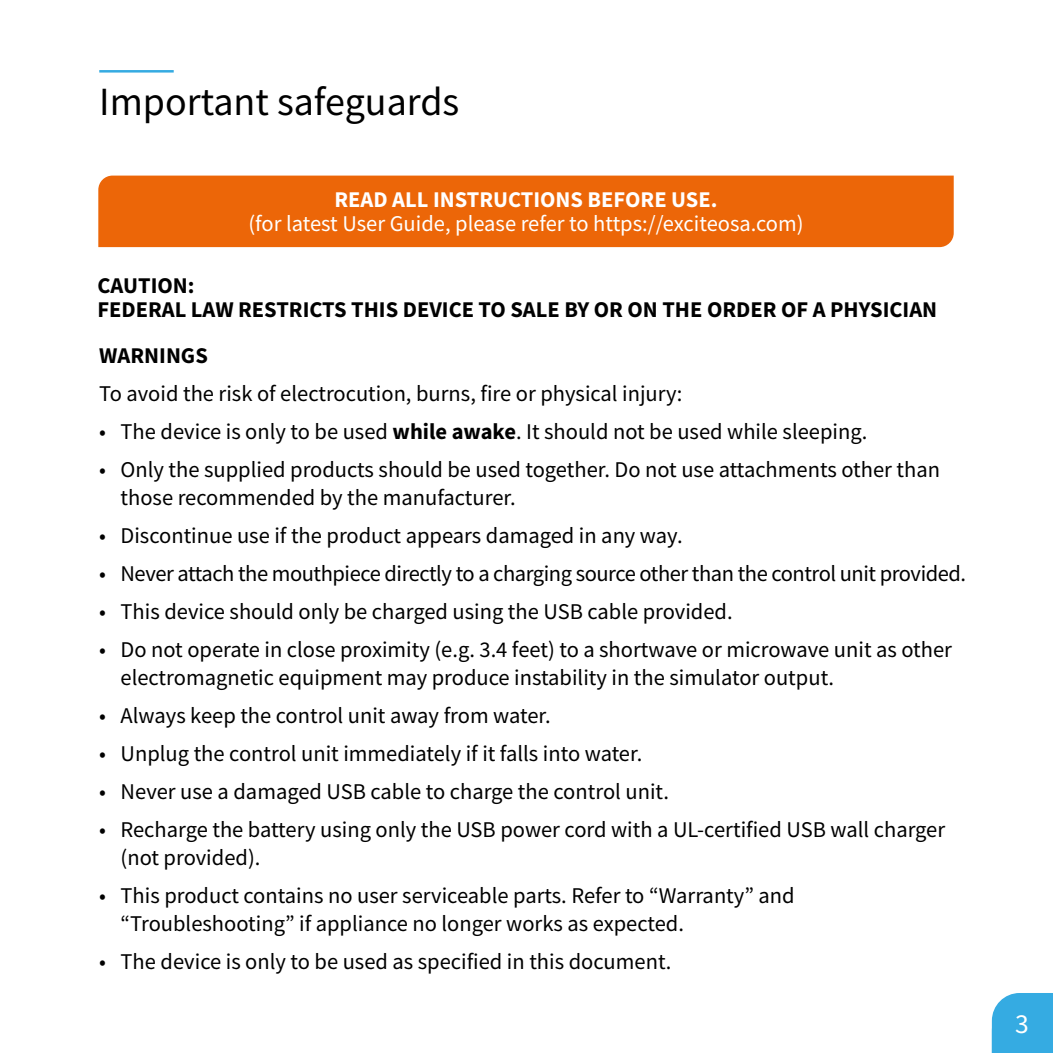
<style>
.page{position:relative;width:1053px;height:1053px;background:#fff}
.page>*{position:absolute;margin:0;border:0;box-sizing:border-box;transform-origin:0 0}
.t1{font:40px "Source Sans Pro";color:#000}
.t2{font:27.5px "Source Sans Pro";color:#fff}
.t3{font:22.5px/27.5px "Source Sans Pro";color:#000}
.t4{font:22.5px "Source Sans Pro";letter-spacing:-.02em;color:#000}
.t5{font:700 22.5px/23.8px "Source Sans Pro";color:#000}
.t6{font:22.5px "Source Sans Pro";color:#fff}
.t7{font:700 22.5px "Source Sans Pro";color:#fff}
.s1{font-weight:700}
</style>
<div class="page">
<div style="left:991px;top:993px;width:61px;height:59px;background:#35abe2"></div>
<hr style="left:99px;top:70px;width:75px;height:3px;background:#35abe2">
<div style="left:98px;top:175px;width:855px;height:72px;background:#ec6608"></div>
<h1 class="t1" style="left:99px;top:76px;width:361px">Important safeguards</h1>
<p class="t7" style="left:334px;top:184px;width:384px">READ ALL INSTRUCTIONS BEFORE USE.</p>
<p class="t6" style="left:248px;top:209px;width:556px">(for latest User Guide, please refer to https://exciteosa.com)</p>
<p class="t5" style="left:97px;top:273px;width:841px">CAUTION:<br>FEDERAL LAW RESTRICTS THIS DEVICE TO SALE BY OR ON THE ORDER OF A PHYSICIAN</p>
<p class="t5" style="left:99px;top:343px;width:110px">WARNINGS</p>
<p class="t3" style="left:99px;top:379px;width:584px">To avoid the risk of electrocution, burns, fire or physical injury:</p>
<p class="t3" style="left:99px;top:417px;width:769px">• The device is only to be used <span class="s1">while awake</span>. It should not be used while sleeping.</p>
<p class="t3" style="left:120px;top:455px;width:820px;text-indent:-21px">• Only the supplied products should be used together. Do not use attachments other than those recommended by the manufacturer.</p>
<p class="t3" style="left:99px;top:521px;width:584px">• Discontinue use if the product appears damaged in any way.</p>
<p class="t4" style="left:99px;top:559px;width:868px">• Never attach the mouthpiece directly to a charging source other than the control unit provided.</p>
<p class="t3" style="left:99px;top:597px;width:635px">• This device should only be charged using the USB cable provided.</p>
<p class="t3" style="left:120px;top:635px;width:833px;text-indent:-21px">• Do not operate in close proximity (e.g. 3.4 feet) to a shortwave or microwave unit as other electromagnetic equipment may produce instability in the simulator output.</p>
<p class="t3" style="left:99px;top:701px;width:453px">• Always keep the control unit away from water.</p>
<p class="t3" style="left:99px;top:739px;width:544px">• Unplug the control unit immediately if it falls into water.</p>
<p class="t3" style="left:99px;top:777px;width:571px">• Never use a damaged USB cable to charge the control unit.</p>
<p class="t3" style="left:120px;top:816px;width:826px;text-indent:-21px">• Recharge the battery using only the USB power cord with a UL-certified USB wall charger (not provided).</p>
<p class="t3" style="left:120px;top:881px;width:675px;text-indent:-21px">• This product contains no user serviceable parts. Refer to “Warranty” and “Troubleshooting” if appliance no longer works as expected.</p>
<p class="t3" style="left:99px;top:947px;width:573px">• The device is only to be used as specified in this document.</p>
<p class="t2" style="left:1014px;top:1006px;width:15px">3</p>
</div>
